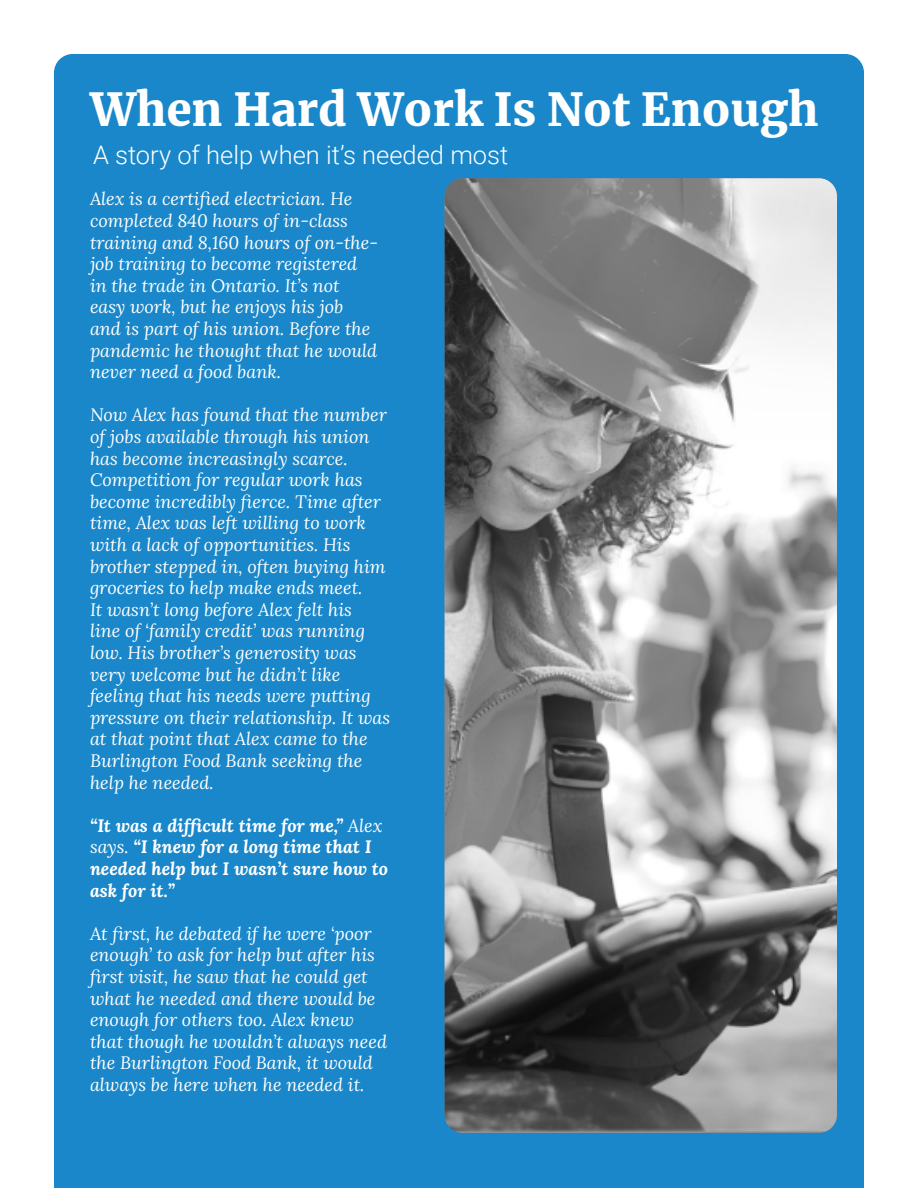
<style>
.page{position:relative;width:918px;height:1188px;background:#fff}
.page>*{position:absolute;margin:0;border:0;box-sizing:border-box;transform-origin:0 0}
.t1{font:900 45px "Merriweather";color:#fff}
.t2{font:300 25.5px "Roboto";color:#fff}
.t3{font:italic 18px/21.6px "Lora";color:#fff}
</style>
<div class="page">
<div style="left:54px;top:54px;width:810px;height:1134px;background:#1987c9"></div>
<img style="left:445px;top:178px;width:392px;height:955px">
<p class="t1" style="left:90px;top:79px;width:730px">When Hard Work Is Not Enough</p>
<p class="t2" style="left:93px;top:137px;width:417px">A story of help when it’s needed most</p>
<p class="t3" style="left:90px;top:188px;width:290px">Alex is a certified electrician. He completed 840 hours of in-class training and 8,160 hours of on-the&shy;job training to become registered in the trade in Ontario. It’s not easy work, but he enjoys his job and is part of his union. Before the pandemic he thought that he would never need a food bank.</p>
<p class="t3" style="left:90px;top:404px;width:302px">Now Alex has found that the number of jobs available through his union has become increasingly scarce.<br>Competition for regular work has become incredibly fierce. Time after time, Alex was left willing to work with a lack of opportunities. His brother stepped in, often buying him groceries to help make ends meet.<br>It wasn’t long before Alex felt his<br>line of ‘family credit’ was running low. His brother’s generosity was very welcome but he didn’t like feeling that his needs were putting pressure on their relationship. It was at that point that Alex came to the Burlington Food Bank seeking the help he needed.</p>
<p class="t3" style="left:90px;top:814px;width:300px">“It was a difficult time for me,” Alex says. “I knew for a long time that I needed help but I wasn’t sure how to ask for it.”</p>
<p class="t3" style="left:90px;top:922px;width:299px">At first, he debated if he were ‘poor enough’ to ask for help but after his first visit, he saw that he could get what he needed and there would be enough for others too. Alex knew that though he wouldn’t always need the Burlington Food Bank, it would always be here when he needed it.</p>
</div>
